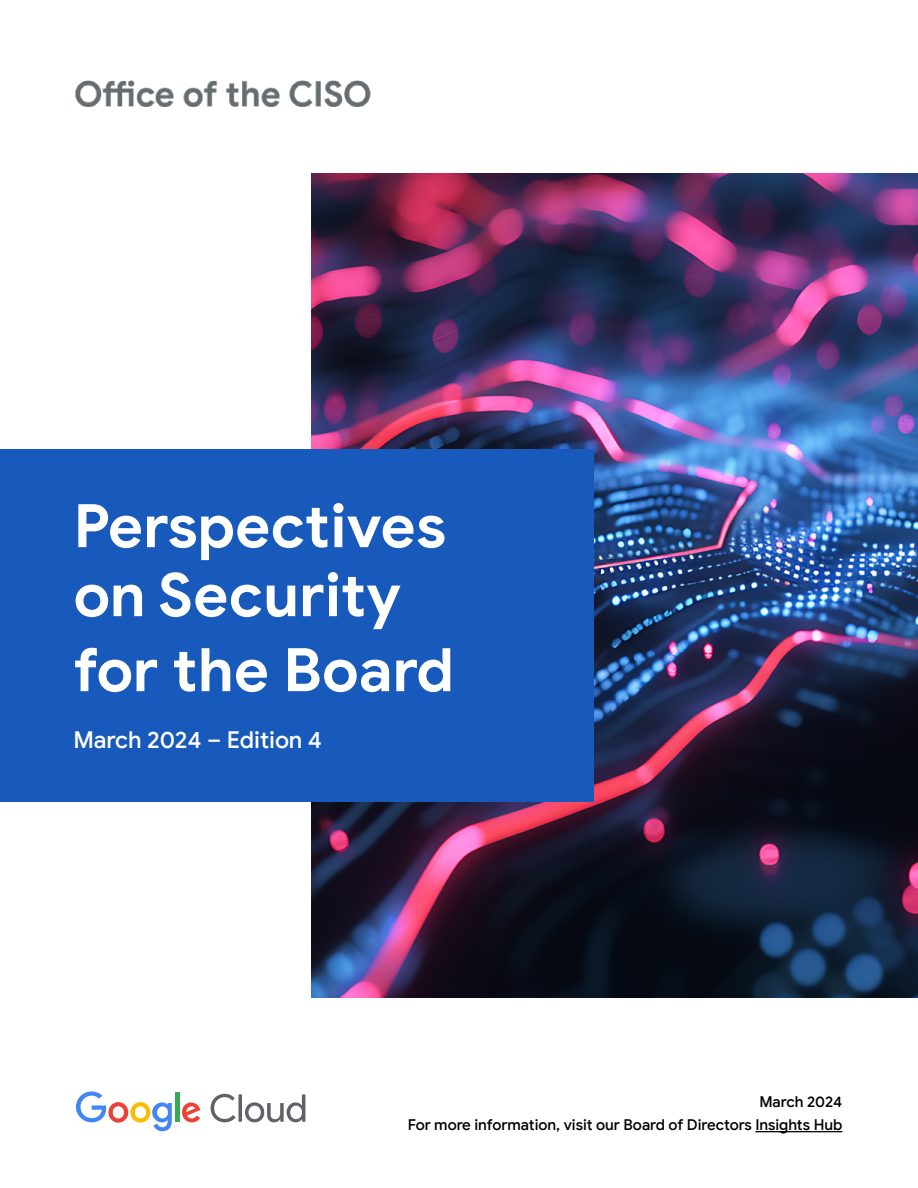
<style>
.page{position:relative;width:918px;height:1188px;background:#fff}
.page>*{position:absolute;margin:0;border:0;box-sizing:border-box;transform-origin:0 0}
.t1{font:700 60px/69px "Google Sans";color:#fff}
.t2{font:500 23.25px "Google Sans";letter-spacing:-.005em;color:#fff}
.t3{font:500 15px/22.5px "Google Sans";letter-spacing:-.005em;color:#000;text-align:right}
</style>
<div class="page">
<img style="left:75px;top:80px;width:296px;height:27px">
<img style="left:311px;top:174px;width:607px;height:824px">
<div style="left:0;top:449px;width:594px;height:352px;background:#185abc"></div>
<svg style="left:211px;top:1094px;width:94px;height:29px"></svg>
<svg style="left:76px;top:1091px;width:96px;height:40px"></svg>
<hr style="left:175px;top:1093px;width:4px;height:29px;background:#34a853">
<svg style="left:182px;top:1102px;width:18px;height:20px"></svg>
<hr style="left:755px;top:1131px;width:87px;height:1px;background:#000">
<h1 class="t1" style="left:73px;top:492px;width:374px">Perspectives on Security</h1>
<h1 class="t1" style="left:73px;top:636px;width:382px">for the Board</h1>
<h2 class="t2" style="left:73px;top:726px;width:250px">March 2024 – Edition 4</h2>
<p class="t3" style="left:408px;top:1091px;width:436px">March 2024<br>For more information, visit our Board of Directors Insights Hub</p>
</div>
